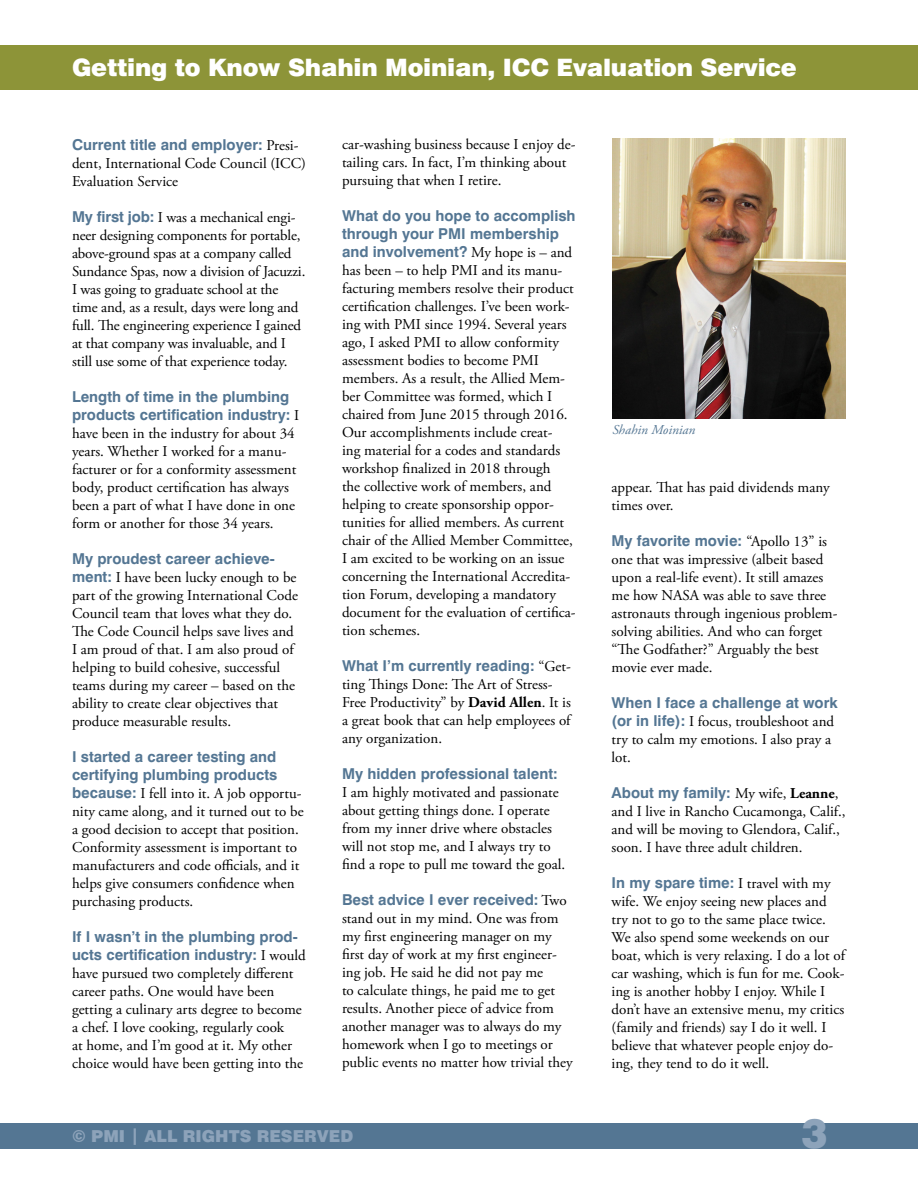
<style>
.page{position:relative;width:918px;height:1188px;background:#fff}
.page>*{position:absolute;margin:0;border:0;box-sizing:border-box;transform-origin:0 0}
.t1{font:900 40.5px "Swiss 721 BT";color:#8da3ba}
.inside_headline{font:900 24px "Swiss 721 BT";letter-spacing:-.01em;color:#fff}
.t2{font:900 16.5px "Swiss 721 BT";color:#8da3ba}
.body{font:15px/18px "Adobe Garamond Pro";color:#000}
.t3{font:italic 13.5px "Adobe Garamond Pro";color:#547693}
.s1{font-family:"Swiss 721 BT";font-weight:700;color:#547693}
.s2{font-weight:700}
</style>
<div class="page">
<div style="left:0;top:45px;width:918px;height:45px;background:#8d9438"></div>
<div style="left:0;top:1123px;width:918px;height:25px;background:#547693"></div>
<img style="left:612px;top:138px;width:234px;height:280px">
<p class="inside_headline" style="left:72px;top:53px;width:726px">Getting to Know Shahin Moinian, ICC Evaluation Service</p>
<p class="body" style="left:72px;top:137px;width:235px"><span class="s1">Current title and employer:</span> Presi&shy;dent, International Code Council (ICC)<br>Evaluation Service</p>
<p class="body" style="left:72px;top:209px;width:235px"><span class="s1">My first job:</span> I was a mechanical engi&shy;neer designing components for portable, above-ground spas at a company called Sundance Spas, now a division of Jacuzzi.<br>I was going to graduate school at the time and, as a result, days were long and full. The engineering experience I gained at that company was invaluable, and I still use some of that experience today.</p>
<p class="body" style="left:72px;top:389px;width:229px"><span class="s1">Length of time in the plumbing products certification industry:</span> I have been in the industry for about 34 years. Whether I worked for a manu&shy;facturer or for a conformity assessment body, product certification has always been a part of what I have done in one form or another for those 34 years.</p>
<p class="body" style="left:72px;top:551px;width:227px"><span class="s1">My proudest career achieve&shy;ment:</span> I have been lucky enough to be part of the growing International Code Council team that loves what they do.<br>The Code Council helps save lives and I am proud of that. I am also proud of helping to build cohesive, successful teams during my career – based on the ability to create clear objectives that produce measurable results.</p>
<p class="body" style="left:72px;top:749px;width:233px"><span class="s1">I started a career testing and certifying plumbing products because:</span> I fell into it. A job opportu&shy;nity came along, and it turned out to be a good decision to accept that position.<br>Conformity assessment is important to manufacturers and code officials, and it helps give consumers confidence when purchasing products.</p>
<p class="body" style="left:72px;top:929px;width:235px"><span class="s1">If I wasn’t in the plumbing prod&shy;ucts certification industry:</span> I would have pursued two completely different career paths. One would have been getting a culinary arts degree to become a chef. I love cooking, regularly cook<br>at home, and I’m good at it. My other choice would have been getting into the</p>
<p class="body" style="left:342px;top:136px;width:235px">car-washing business because I enjoy de&shy;tailing cars. In fact, I’m thinking about pursuing that when I retire.</p>
<p class="body" style="left:342px;top:208px;width:235px"><span class="s1">What do you hope to accomplish through your PMI membership and involvement?</span> My hope is – and has been – to help PMI and its manu&shy;facturing members resolve their product certification challenges. I’ve been work&shy;ing with PMI since 1994. Several years ago, I asked PMI to allow conformity assessment bodies to become PMI members. As a result, the Allied Mem&shy;ber Committee was formed, which I chaired from June 2015 through 2016.<br>Our accomplishments include creat-<br>ing material for a codes and standards workshop finalized in 2018 through<br>the collective work of members, and helping to create sponsorship oppor&shy;tunities for allied members. As current chair of the Allied Member Committee, I am excited to be working on an issue concerning the International Accredita&shy;tion Forum, developing a mandatory document for the evaluation of certifica&shy;tion schemes.</p>
<p class="body" style="left:342px;top:658px;width:230px"><span class="s1">What I’m currently reading:</span> “Get&shy;ting Things Done: The Art of Stress-Free Productivity” by <span class="s2">David Allen</span>. It is a great book that can help employees of any organization.</p>
<p class="body" style="left:342px;top:766px;width:225px"><span class="s1">My hidden professional talent:<br></span>I am highly motivated and passionate about getting things done. I operate from my inner drive where obstacles will not stop me, and I always try to find a rope to pull me toward the goal.</p>
<p class="body" style="left:342px;top:892px;width:232px"><span class="s1">Best advice I ever received:</span> Two stand out in my mind. One was from my first engineering manager on my first day of work at my first engineer&shy;ing job. He said he did not pay me<br>to calculate things, he paid me to get results. Another piece of advice from another manager was to always do my homework when I go to meetings or public events no matter how trivial they</p>
<p class="t3" style="left:612px;top:422px;width:84px">Shahin Moinian</p>
<p class="body" style="left:612px;top:479px;width:220px">appear. That has paid dividends many times over.</p>
<p class="body" style="left:612px;top:533px;width:228px"><span class="s1">My favorite movie:</span> “Apollo 13” is one that was impressive (albeit based upon a real-life event). It still amazes me how NASA was able to save three astronauts through ingenious problem&shy;solving abilities. And who can forget “The Godfather?” Arguably the best movie ever made.</p>
<p class="body" style="left:612px;top:695px;width:228px"><span class="s1">When I face a challenge at work (or in life):</span> I focus, troubleshoot and try to calm my emotions. I also pray a lot.</p>
<p class="body" style="left:612px;top:785px;width:235px"><span class="s1">About my family:</span> My wife, <span class="s2">Leanne</span>, and I live in Rancho Cucamonga, Calif., and will be moving to Glendora, Calif., soon. I have three adult children.</p>
<p class="body" style="left:612px;top:875px;width:235px"><span class="s1">In my spare time:</span> I travel with my wife. We enjoy seeing new places and try not to go to the same place twice.<br>We also spend some weekends on our boat, which is very relaxing. I do a lot of car washing, which is fun for me. Cook&shy;ing is another hobby I enjoy. While I don’t have an extensive menu, my critics (family and friends) say I do it well. I believe that whatever people enjoy do&shy;ing, they tend to do it well.</p>
<p class="t2" style="left:72px;top:1126px;width:283px">© PMI | ALL RIGHTS RESERVED</p>
<h1 class="t1" style="left:801px;top:1109px;width:28px">3</h1>
</div>
